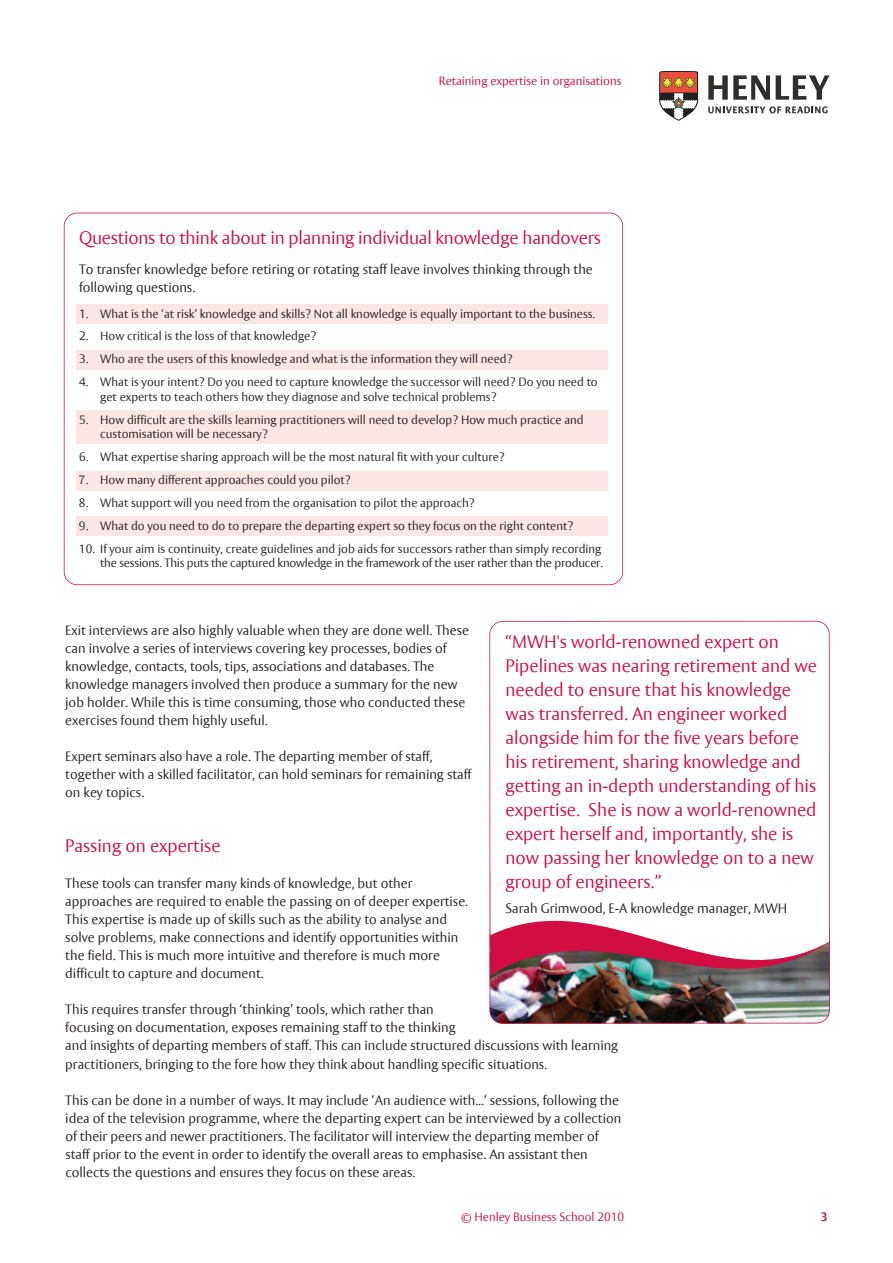
<style>
.page{position:relative;width:893px;height:1263px;background:#fff}
.page>*{position:absolute;margin:0;border:0;box-sizing:border-box;transform-origin:0 0}
.t1{font:18px/24px "Rdg Vesta";color:#d20d44}
.t2{font:13.5px/18px "Rdg Vesta";color:#231f20}
.t3{font:12px/14.4px "Rdg Vesta";color:#231f20}
.t4{font:12px "Rdg Vesta";color:#d20d44}
.t5{font:700 12px "Rdg Vesta";color:#d20d44}
</style>
<div class="page">
<img style="left:492px;top:977px;width:338px;height:47px">
<svg style="left:492px;top:621px;width:336px;height:356px"></svg>
<div style="left:489px;top:621px;width:341px;height:403px;border:2px solid #d20d44;border-radius:14px"></div>
<svg style="left:708px;top:75px;width:62px;height:25px"></svg>
<svg style="left:776px;top:75px;width:53px;height:25px"></svg>
<svg style="left:659px;top:70px;width:39px;height:51px"></svg>
<svg style="left:708px;top:106px;width:119px;height:7px"></svg>
<div style="left:64px;top:213px;width:559px;height:372px;border:2px solid #d20d44;border-radius:14px"></div>
<div style="left:77px;top:304px;width:531px;height:20px;background:#fae6e2"></div>
<div style="left:77px;top:350px;width:531px;height:20px;background:#fae6e2"></div>
<div style="left:77px;top:410px;width:531px;height:34px;background:#fae6e2"></div>
<div style="left:77px;top:471px;width:531px;height:19px;background:#fae6e2"></div>
<div style="left:77px;top:516px;width:531px;height:20px;background:#fae6e2"></div>
<p class="t4" style="left:439px;top:76px;width:184px">Retaining expertise in organisations</p>
<h1 class="t1" style="left:79px;top:227px;width:524px">Questions to think about in planning individual knowledge handovers</h1>
<p class="t2" style="left:79px;top:261px;width:515px">To transfer knowledge before retiring or rotating staff leave involves thinking through the following questions.</p>
<p class="t3" style="left:79px;top:307px;width:518px">1. What is the ‘at risk’ knowledge and skills? Not all knowledge is equally important to the business.</p>
<p class="t3" style="left:79px;top:330px;width:239px">2. How critical is the loss of that knowledge?</p>
<p class="t3" style="left:79px;top:353px;width:435px">3. Who are the users of this knowledge and what is the information they will need?</p>
<p class="t3" style="left:100px;top:376px;width:499px;text-indent:-21px">4. What is your intent? Do you need to capture knowledge the successor will need? Do you need to get experts to teach others how they diagnose and solve technical problems?</p>
<p class="t3" style="left:100px;top:413px;width:485px;text-indent:-21px">5. How difficult are the skills learning practitioners will need to develop? How much practice and customisation will be necessary?</p>
<p class="t3" style="left:79px;top:450px;width:427px">6. What expertise sharing approach will be the most natural fit with your culture?</p>
<p class="t3" style="left:79px;top:473px;width:273px">7. How many different approaches could you pilot?</p>
<p class="t3" style="left:79px;top:496px;width:397px">8. What support will you need from the organisation to pilot the approach?</p>
<p class="t3" style="left:79px;top:519px;width:496px">9. What do you need to do to prepare the departing expert so they focus on the right content?</p>
<p class="t3" style="left:79px;top:542px;width:525px;text-align:right">10. If your aim is continuity, create guidelines and job aids for successors rather than simply recording the sessions. This puts the captured knowledge in the framework of the user rather than the producer.</p>
<p class="t2" style="left:65px;top:622px;width:405px">Exit interviews are also highly valuable when they are done well. These can involve a series of interviews covering key processes, bodies of knowledge, contacts, tools, tips, associations and databases. The knowledge managers involved then produce a summary for the new job holder. While this is time consuming, those who conducted these exercises found them highly useful.</p>
<p class="t2" style="left:65px;top:748px;width:408px">Expert seminars also have a role. The departing member of staff, together with a skilled facilitator, can hold seminars for remaining staff on key topics.</p>
<h1 class="t1" style="left:65px;top:835px;width:157px">Passing on expertise</h1>
<p class="t2" style="left:65px;top:876px;width:404px">These tools can transfer many kinds of knowledge, but other approaches are required to enable the passing on of deeper expertise.<br>This expertise is made up of skills such as the ability to analyse and solve problems, make connections and identify opportunities within the field. This is much more intuitive and therefore is much more difficult to capture and document.</p>
<p class="t2" style="left:65px;top:1002px;width:554px">This requires transfer through ‘thinking’ tools, which rather than<br>focusing on documentation, exposes remaining staff to the thinking<br>and insights of departing members of staff. This can include structured discussions with learning practitioners, bringing to the fore how they think about handling specific situations.</p>
<p class="t2" style="left:65px;top:1092px;width:558px">This can be done in a number of ways. It may include ‘An audience with...’ sessions, following the idea of the television programme, where the departing expert can be interviewed by a collection of their peers and newer practitioners. The facilitator will interview the departing member of staff prior to the event in order to identify the overall areas to emphasise. An assistant then collects the questions and ensures they focus on these areas.</p>
<p class="t4" style="left:461px;top:1211px;width:164px">© Henley Business School 2010</p>
<p class="t5" style="left:821px;top:1211px;width:8px">3</p>
<p class="t1" style="left:506px;top:631px;width:313px">“MWH's world-renowned expert on Pipelines was nearing retirement and we needed to ensure that his knowledge was transferred. An engineer worked alongside him for the five years before his retirement, sharing knowledge and getting an in-depth understanding of his expertise. She is now a world-renowned expert herself and, importantly, she is now passing her knowledge on to a new group of engineers.”</p>
<p class="t2" style="left:506px;top:900px;width:283px">Sarah Grimwood, E-A knowledge manager, MWH</p>
</div>
